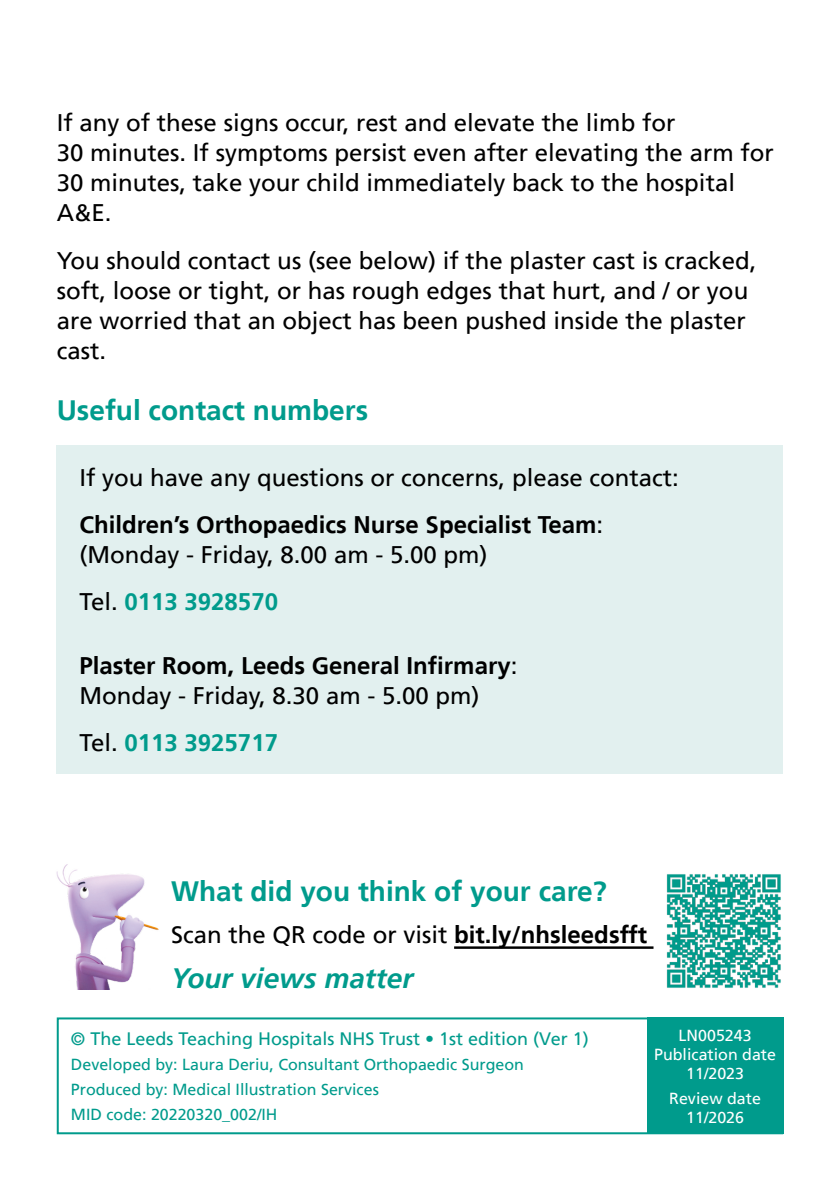
<style>
.page{position:relative;width:840px;height:1191px;background:#fff}
.page>*{position:absolute;margin:0;border:0;box-sizing:border-box;transform-origin:0 0}
.t1{font:700 28px "Frutiger LT";color:#009b8c}
.t2{font:italic 700 28px "Frutiger LT";color:#009b8c}
.t3{font:24px/30px "Frutiger LT";color:#000}
.t4{font:700 24px/30px "Frutiger LT";color:#000}
.t5{font:700 24px "Frutiger LT";color:#009b8c}
.t6{font:18px "Frutiger LT";color:#009b8c}
.t7{font:16px/25px "Frutiger LT";color:#009b8c}
.t8{font:16px/19.2px "Frutiger LT";color:#fff;text-align:center}
.s1{font-weight:700}
.s2{font-weight:700;color:#009b8c}
.s3{font-weight:400}
.s4{font-weight:400;color:#000}
</style>
<div class="page">
<div style="left:57px;top:1017px;width:725px;height:117px;border:2px solid #009b8c"></div>
<div style="left:646px;top:1017px;width:136px;height:117px;background:#009b8c"></div>
<img style="left:56px;top:864px;width:103px;height:125px">
<hr style="left:454px;top:946px;width:199px;height:2px;background:#000">
<img style="left:666px;top:874px;width:115px;height:114px">
<div style="left:57px;top:445px;width:725px;height:329px;background:#e2f0ef"></div>
<p class="t3" style="left:57px;top:108px;width:718px">If any of these signs occur, rest and elevate the limb for<br>30 minutes. If symptoms persist even after elevating the arm for 30 minutes, take your child immediately back to the hospital A&amp;E.</p>
<p class="t3" style="left:57px;top:245px;width:701px">You should contact us (see below) if the plaster cast is cracked, soft, loose or tight, or has rough edges that hurt, and / or you are worried that an object has been pushed inside the plaster cast.</p>
<p class="t1" style="left:57px;top:394px;width:313px">Useful contact numbers</p>
<p class="t3" style="left:79px;top:454px;width:600px;line-height:47px">If you have any questions or concerns, please contact:<br><span class="s1">Children’s Orthopaedics Nurse Specialist Team</span>:</p>
<p class="t3" style="left:79px;top:531px;width:409px;line-height:47px">(Monday - Friday, 8.00 am - 5.00 pm)<br>Tel. <span class="s2">0113 3928570</span></p>
<p class="t4" style="left:79px;top:651px;width:439px">Plaster Room, Leeds General Infirmary<span class="s3">:<br>Monday - Friday, 8.30 am - 5.00 pm)</span></p>
<p class="t5" style="left:79px;top:729px;width:200px"><span class="s4">Tel.</span> 0113 3925717</p>
<p class="t1" style="left:171px;top:875px;width:437px">What did you think of your care?</p>
<p class="t3" style="left:171px;top:919px;width:477px">Scan the QR code or visit <span class="s1">bit.ly/nhsleedsfft</span></p>
<p class="t2" style="left:171px;top:961px;width:243px">Your views matter</p>
<p class="t6" style="left:71px;top:1028px;width:519px">© The Leeds Teaching Hospitals NHS Trust • 1st edition (Ver 1)</p>
<p class="t7" style="left:71px;top:1052px;width:454px">Developed by: Laura Deriu, Consultant Orthopaedic Surgeon<br>Produced by: Medical Illustration Services<br>MID code: 20220320_002/IH</p>
<p class="t8" style="left:653px;top:1025px;width:123px">LN005243<br>Publication date<br>11/2023</p>
<p class="t8" style="left:669px;top:1088px;width:93px">Review date<br>11/2026</p>
</div>
